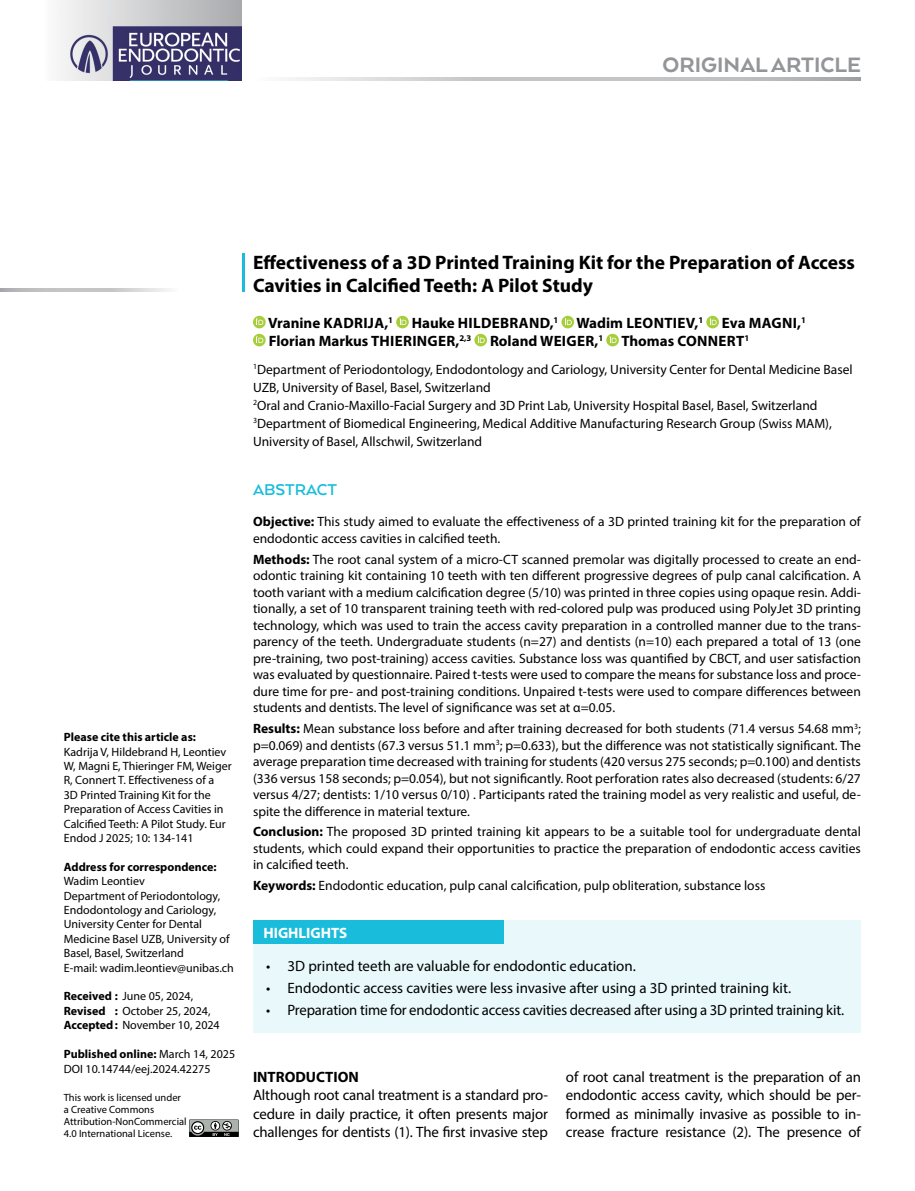
<style>
.page{position:relative;width:915px;height:1191px;background:#fff}
.page>*{position:absolute;margin:0;border:0;box-sizing:border-box;transform-origin:0 0}
.t1{font:800 24px "Arquitecta";color:#939598}
.t2{font:700 19.5px/23.4px "Myriad Pro";color:#000}
.t3{font:700 18px "Arquitecta";color:#1abcdc}
.t4{font:15px/18.3px "Myriad Pro";letter-spacing:-.01em;color:#000;text-align:justify}
.t5{font:700 15px/18px "Myriad Pro";letter-spacing:.02em;color:#000}
.t6{font:700 15px "Myriad Pro";color:#000}
.t7{font:700 15px "Myriad Pro";color:#fff}
.t8{font:13.5px/16.5px "Myriad Pro";color:#000;text-align:justify}
.t9{font:12px/14.4px "Myriad Pro";color:#000}
.t10{font:700 12px "Myriad Pro";color:#000}
.t11{font:10.5px/12px "Myriad Pro";color:#000}
.s1{font-weight:700}
</style>
<div class="page">
<img style="left:59px;top:0;width:182px;height:80px">
<svg style="left:288px;top:77px;width:572px;height:3px"></svg>
<hr style="left:242px;top:254px;width:3px;height:38px;background:#1abcdc">
<svg style="left:0;top:288px;width:169px;height:4px"></svg>
<div style="left:253px;top:920px;width:607px;height:112px;background:#e8f8fb"></div>
<div style="left:253px;top:920px;width:250px;height:23px;background:#1abcdc"></div>
<div style="left:253px;top:316px;width:12px;height:12px;background:#a6ce3a;border-radius:50%"></div>
<svg style="left:256px;top:318px;width:7px;height:7px"></svg>
<div style="left:396px;top:316px;width:12px;height:12px;background:#a6ce3a;border-radius:50%"></div>
<svg style="left:399px;top:318px;width:7px;height:7px"></svg>
<svg style="left:561px;top:316px;width:13px;height:12px"></svg>
<svg style="left:564px;top:318px;width:7px;height:7px"></svg>
<div style="left:706px;top:316px;width:12px;height:12px;background:#a6ce3a;border-radius:50%"></div>
<svg style="left:709px;top:318px;width:7px;height:7px"></svg>
<div style="left:253px;top:334px;width:12px;height:12px;background:#a6ce3a;border-radius:50%"></div>
<svg style="left:256px;top:336px;width:7px;height:7px"></svg>
<svg style="left:474px;top:334px;width:13px;height:12px"></svg>
<svg style="left:477px;top:336px;width:7px;height:7px"></svg>
<div style="left:606px;top:334px;width:12px;height:12px;background:#a6ce3a;border-radius:50%"></div>
<svg style="left:609px;top:336px;width:7px;height:7px"></svg>
<svg style="left:189px;top:1119px;width:50px;height:18px"></svg>
<h1 class="t1" style="left:662px;top:50px;width:200px">ORIGINAL ARTICLE</h1>
<p class="t10" style="left:64px;top:729px;width:134px">Please cite this article as:</p>
<p class="t9" style="left:64px;top:744px;width:169px">Kadrija V, Hildebrand H, Leontiev<br>W, Magni E, Thieringer FM, Weiger<br>R, Connert T. Effectiveness of a<br>3D Printed Training Kit for the<br>Preparation of Access Cavities in<br>Calcified Teeth: A Pilot Study. Eur<br>Endod J 2025; 10: 134-141</p>
<p class="t10" style="left:64px;top:859px;width:154px">Address for correspondence:</p>
<p class="t9" style="left:64px;top:874px;width:171px">Wadim Leontiev<br>Department of Periodontology,<br>Endodontology and Cariology,<br>University Center for Dental<br>Medicine Basel UZB, University of<br>Basel, Basel, Switzerland<br>E-mail: wadim.leontiev@unibas.ch</p>
<p class="t9" style="left:64px;top:989px;width:157px"><span class="s1">Received :</span> June 05, 2024,<br><span class="s1">Revised :</span> October 25, 2024,<br><span class="s1">Accepted:</span> November 10, 2024</p>
<p class="t9" style="left:64px;top:1046px;width:173px"><span class="s1">Published online:</span> March 14, 2025<br>DOI 10.14744/eej.2024.42275</p>
<p class="t11" style="left:64px;top:1091px;width:124px">This work is licensed under a Creative Commons<br>Attribution-NonCommercial<br>4.0 International License.</p>
<h2 class="t2" style="left:253px;top:250px;width:603px">Effectiveness of a 3D Printed Training Kit for the Preparation of Access<br>Cavities in Calcified Teeth: A Pilot Study</h2>
<p class="t5" style="left:268px;top:314px;width:539px">Vranine KADRIJA,<sup>1</sup> Hauke HILDEBRAND,<sup>1</sup> Wadim LEONTIEV,<sup>1</sup> Eva MAGNI,<sup>1<br></sup>Florian Markus THIERINGER,<sup>2,3</sup> Roland WEIGER,<sup>1</sup> Thomas CONNERT<sup>1</sup></p>
<p class="t8" style="left:253px;top:360px;width:601px;line-height:18px;text-align:left"><sup>1</sup>Department of Periodontology, Endodontology and Cariology, University Center for Dental Medicine Basel UZB, University of Basel, Basel, Switzerland<br><sup>2</sup>Oral and Cranio-Maxillo-Facial Surgery and 3D Print Lab, University Hospital Basel, Basel, Switzerland <sup>3</sup>Department of Biomedical Engineering, Medical Additive Manufacturing Research Group (Swiss MAM), University of Basel, Allschwil, Switzerland</p>
<h3 class="t3" style="left:253px;top:479px;width:85px">ABSTRACT</h3>
<p class="t8" style="left:253px;top:513px;width:609px"><span class="s1">Objective:</span> This study aimed to evaluate the effectiveness of a 3D printed training kit for the preparation of endodontic access cavities in calcified teeth.</p>
<p class="t8" style="left:253px;top:551px;width:609px"><span class="s1">Methods:</span> The root canal system of a micro-CT scanned premolar was digitally processed to create an end&shy;odontic training kit containing 10 teeth with ten different progressive degrees of pulp canal calcification. A tooth variant with a medium calcification degree (5/10) was printed in three copies using opaque resin. Addi&shy;tionally, a set of 10 transparent training teeth with red-colored pulp was produced using PolyJet 3D printing technology, which was used to train the access cavity preparation in a controlled manner due to the trans&shy;parency of the teeth. Undergraduate students (n=27) and dentists (n=10) each prepared a total of 13 (one pre-training, two post-training) access cavities. Substance loss was quantified by CBCT, and user satisfaction was evaluated by questionnaire. Paired t-tests were used to compare the means for substance loss and proce&shy;dure time for pre- and post-training conditions. Unpaired t-tests were used to compare differences between students and dentists. The level of significance was set at α=0.05.</p>
<p class="t8" style="left:253px;top:720px;width:609px"><span class="s1">Results:</span> Mean substance loss before and after training decreased for both students (71.4 versus 54.68 mm<sup>3</sup>; p=0.069) and dentists (67.3 versus 51.1 mm<sup>3</sup>; p=0.633), but the difference was not statistically significant. The average preparation time decreased with training for students (420 versus 275 seconds; p=0.100) and dentists (336 versus 158 seconds; p=0.054), but not significantly. Root perforation rates also decreased (students: 6/27 versus 4/27; dentists: 1/10 versus 0/10) . Participants rated the training model as very realistic and useful, de&shy;spite the difference in material texture.</p>
<p class="t8" style="left:253px;top:823px;width:609px"><span class="s1">Conclusion:</span> The proposed 3D printed training kit appears to be a suitable tool for undergraduate dental students, which could expand their opportunities to practice the preparation of endodontic access cavities in calcified teeth.</p>
<p class="t8" style="left:253px;top:877px;width:513px"><span class="s1">Keywords:</span> Endodontic education, pulp canal calcification, pulp obliteration, substance loss</p>
<p class="t7" style="left:263px;top:922px;width:85px">HIGHLIGHTS</p>
<p class="t4" style="left:266px;top:957px;width:371px">• 3D printed teeth are valuable for endodontic education.</p>
<p class="t4" style="left:266px;top:979px;width:526px">• Endodontic access cavities were less invasive after using a 3D printed training kit.</p>
<p class="t4" style="left:266px;top:1000px;width:579px">• Preparation time for endodontic access cavities decreased after using a 3D printed training kit.</p>
<p class="t6" style="left:253px;top:1067px;width:107px">INTRODUCTION</p>
<p class="t4" style="left:253px;top:1086px;width:296px">Although root canal treatment is a standard pro&shy;cedure in daily practice, it often presents major challenges for dentists (1). The first invasive step</p>
<p class="t4" style="left:565px;top:1067px;width:296px">of root canal treatment is the preparation of an endodontic access cavity, which should be per&shy;formed as minimally invasive as possible to in&shy;crease fracture resistance (2). The presence of</p>
</div>
